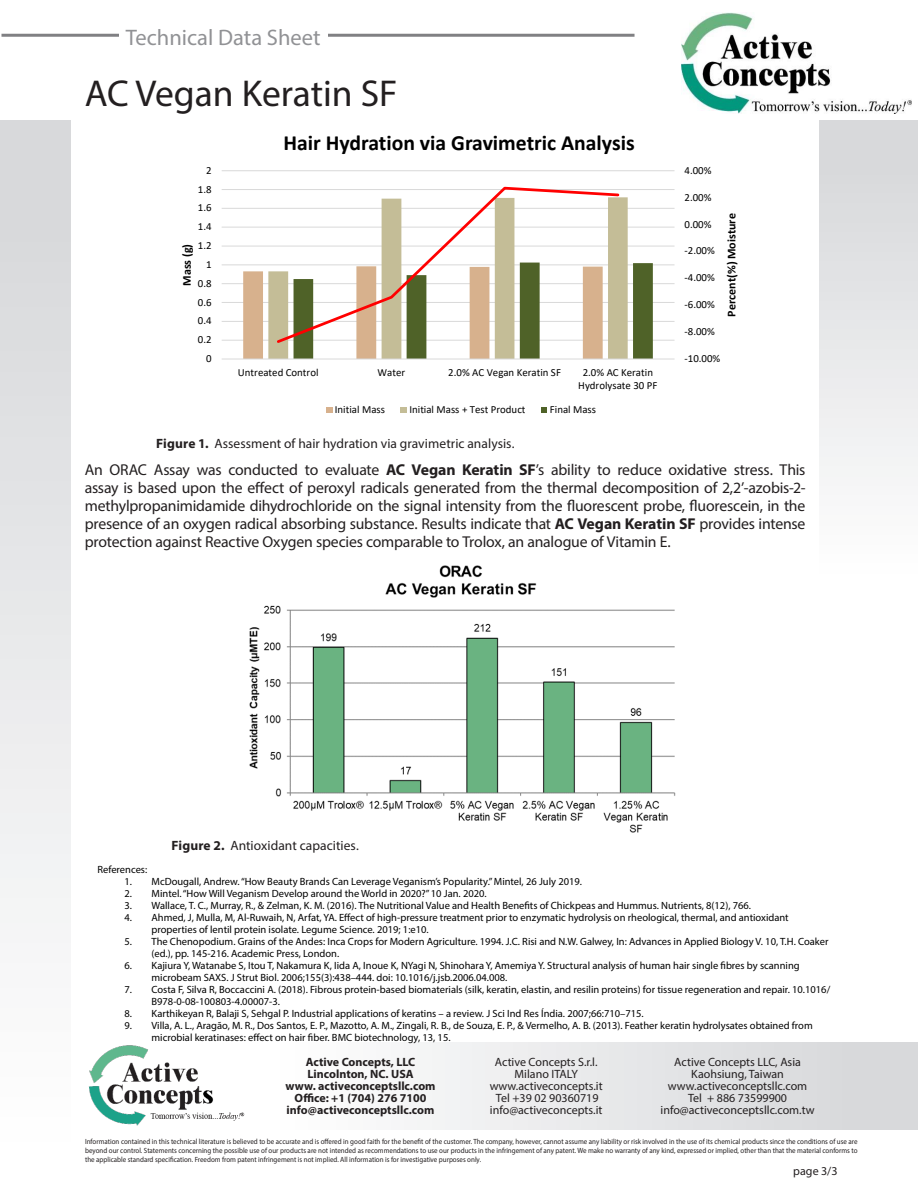
<style>
.page{position:relative;width:918px;height:1188px;background:#fff}
.page>*{position:absolute;margin:0;border:0;box-sizing:border-box;transform-origin:0 0}
.t1{font:37.5px "Myriad Pro";color:#231f20}
.t2{font:22.5px "Myriad Pro";color:#919295}
.t3{font:700 21.75px "Calibri";color:#000}
.Default{font:15.75px/18px "Myriad Pro";letter-spacing:-.015em;color:#231f20;text-align:justify}
.t4{font:13.5px "Myriad Pro";color:#231f20}
.t5{font:12px "Myriad Pro";color:#231f20}
.t6{font:700 12px/12px "Myriad Pro";color:#231f20;text-align:center}
.t7{font:700 12px "Calibri";letter-spacing:.005em;color:#000}
.t8{font:10.8px/13.2px "Calibri";color:#000;text-align:center}
.t9{font:10.5px/12px "Myriad Pro";color:#000}
.t10{font:7.5px/9px "Myriad Pro";color:#231f20;text-align:justify;scale:.93 1}
.s1{font-weight:700}
</style>
<div class="page">
<hr style="left:2px;top:34px;width:633px;height:3px;background:#808083">
<div style="left:819px;top:120px;width:99px;height:459px;background:linear-gradient(to bottom,#d4d5d8,#fefefe)"></div>
<img style="left:682px;top:13px;width:230px;height:101px">
<div style="left:119px;top:28px;width:209px;height:26px;background:#fff"></div>
<div style="left:0;top:120px;width:71px;height:1033px;background:linear-gradient(to bottom,#d4d5d8,#fefefe)"></div>
<div style="left:272px;top:1042px;width:646px;height:87px;background:linear-gradient(to right,#fefefe,#d4d5d8)"></div>
<img style="left:89px;top:1045px;width:156px;height:81px">
<hr style="left:222px;top:340px;width:453px;height:1px;background:#d9d9d9">
<hr style="left:222px;top:321px;width:453px;height:1px;background:#d9d9d9">
<hr style="left:222px;top:302px;width:453px;height:1px;background:#d9d9d9">
<hr style="left:222px;top:283px;width:453px;height:1px;background:#d9d9d9">
<hr style="left:222px;top:264px;width:453px;height:1px;background:#d9d9d9">
<hr style="left:222px;top:246px;width:453px;height:1px;background:#d9d9d9">
<hr style="left:222px;top:227px;width:453px;height:1px;background:#d9d9d9">
<hr style="left:222px;top:208px;width:453px;height:1px;background:#d9d9d9">
<hr style="left:222px;top:189px;width:453px;height:1px;background:#d9d9d9">
<hr style="left:222px;top:170px;width:453px;height:1px;background:#d9d9d9">
<svg style="left:243px;top:263px;width:410px;height:96px"></svg>
<hr style="left:222px;top:359px;width:453px;height:1px;background:#d9d9d9">
<svg style="left:275px;top:186px;width:346px;height:159px"></svg>
<svg style="left:326px;top:407px;width:6px;height:6px"></svg>
<svg style="left:401px;top:407px;width:6px;height:6px"></svg>
<svg style="left:541px;top:407px;width:6px;height:6px"></svg>
<img style="left:249px;top:565px;width:427px;height:268px">
<p class="t2" style="left:126px;top:23px;width:196px">Technical Data Sheet</p>
<p class="t1" style="left:85px;top:70px;width:314px">AC Vegan Keratin SF</p>
<p class="t8" style="left:206px;top:163px;width:7px">2</p>
<p class="t8" style="left:198px;top:182px;width:15px">1.8</p>
<p class="t8" style="left:198px;top:201px;width:15px">1.6</p>
<p class="t8" style="left:198px;top:220px;width:15px">1.4</p>
<p class="t8" style="left:198px;top:239px;width:15px">1.2</p>
<p class="t7" style="left:178px;top:286px;width:43px;rotate:-90deg">Mass (g)</p>
<p class="t8" style="left:206px;top:258px;width:7px">1</p>
<p class="t8" style="left:198px;top:276px;width:15px">0.8</p>
<p class="t8" style="left:198px;top:295px;width:15px">0.6</p>
<p class="t8" style="left:198px;top:314px;width:15px">0.4</p>
<p class="t8" style="left:198px;top:333px;width:15px">0.2</p>
<p class="t8" style="left:206px;top:352px;width:7px">0</p>
<p class="t3" style="left:283px;top:127px;width:353px">Hair Hydration via Gravimetric Analysis</p>
<p class="t8" style="left:238px;top:366px;width:82px">Untreated Control</p>
<p class="t8" style="left:378px;top:366px;width:29px">Water</p>
<p class="t8" style="left:448px;top:366px;width:114px">2.0% AC Vegan Keratin SF</p>
<p class="t8" style="left:578px;top:366px;width:81px">2.0% AC Keratin<br>Hydrolysate 30 PF</p>
<p class="t8" style="left:335px;top:403px;width:52px">Initial Mass</p>
<p class="t8" style="left:409px;top:403px;width:118px">Initial Mass + Test Product</p>
<p class="t8" style="left:550px;top:403px;width:48px">Final Mass</p>
<p class="t4" style="left:156px;top:435px;width:360px"><span class="s1">Figure 1.</span> Assessment of hair hydration via gravimetric analysis.</p>
<p class="t8" style="left:685px;top:163px;width:28px">4.00%</p>
<p class="t8" style="left:685px;top:190px;width:28px">2.00%</p>
<p class="t8" style="left:685px;top:217px;width:28px">0.00%</p>
<p class="t8" style="left:685px;top:244px;width:32px">-2.00%</p>
<p class="t8" style="left:685px;top:271px;width:32px">-4.00%</p>
<p class="t8" style="left:685px;top:298px;width:32px">-6.00%</p>
<p class="t8" style="left:685px;top:325px;width:32px">-8.00%</p>
<p class="t7" style="left:723px;top:317px;width:105px;rotate:-90deg">Percent(%) Moisture</p>
<p class="t8" style="left:685px;top:352px;width:37px">-10.00%</p>
<p class="Default" style="left:85px;top:460px;width:722px">An ORAC Assay was conducted to evaluate <span class="s1">AC Vegan Keratin SF</span>’s ability to reduce oxidative stress. This assay is based upon the effect of peroxyl radicals generated from the thermal decomposition of 2,2’-azobis-2- methylpropanimidamide dihydrochloride on the signal intensity from the fluorescent probe, fluorescein, in the presence of an oxygen radical absorbing substance. Results indicate that <span class="s1">AC Vegan Keratin SF</span> provides intense protection against Reactive Oxygen species comparable to Trolox, an analogue of Vitamin E.</p>
<p class="t4" style="left:171px;top:837px;width:189px"><span class="s1">Figure 2.</span> Antioxidant capacities.</p>
<p class="t9" style="left:98px;top:864px;width:51px">References:</p>
<p class="t9" style="left:125px;top:876px;width:459px">1. McDougall, Andrew. “How Beauty Brands Can Leverage Veganism’s Popularity.” Mintel, 26 July 2019.</p>
<p class="t9" style="left:125px;top:888px;width:364px">2. Mintel. “How Will Veganism Develop around the World in 2020?” 10 Jan. 2020.</p>
<p class="t9" style="left:125px;top:900px;width:628px">3. Wallace, T. C., Murray, R., &amp; Zelman, K. M. (2016). The Nutritional Value and Health Benefits of Chickpeas and Hummus. Nutrients, 8(12), 766.</p>
<p class="t9" style="left:152px;top:912px;width:639px;text-indent:-27px">4. Ahmed, J, Mulla, M, Al‐Ruwaih, N, Arfat, YA. Effect of high‐pressure treatment prior to enzymatic hydrolysis on rheological, thermal, and antioxidant properties of lentil protein isolate. Legume Science. 2019; 1:e10.</p>
<p class="t9" style="left:152px;top:936px;width:678px;text-indent:-27px">5. The Chenopodium. Grains of the Andes: Inca Crops for Modern Agriculture. 1994. J.C. Risi and N.W. Galwey, In: Advances in Applied Biology V. 10, T.H. Coaker (ed.), pp. 145-216. Academic Press, London.</p>
<p class="t9" style="left:152px;top:960px;width:650px;text-indent:-27px">6. Kajiura Y, Watanabe S, Itou T, Nakamura K, Iida A, Inoue K, NYagi N, Shinohara Y, Amemiya Y. Structural analysis of human hair single fibres by scanning microbeam SAXS. J Strut Biol. 2006;155(3):438–444. doi: 10.1016/j.jsb.2006.04.008.</p>
<p class="t9" style="left:152px;top:984px;width:680px;text-indent:-27px">7. Costa F, Silva R, Boccaccini A. (2018). Fibrous protein-based biomaterials (silk, keratin, elastin, and resilin proteins) for tissue regeneration and repair. 10.1016/<br>B978-0-08-100803-4.00007-3.</p>
<p class="t9" style="left:125px;top:1008px;width:521px">8. Karthikeyan R, Balaji S, Sehgal P. Industrial applications of keratins – a review. J Sci Ind Res Índia. 2007;66:710–715.</p>
<p class="t9" style="left:152px;top:1020px;width:663px;text-indent:-27px">9. Villa, A. L., Aragão, M. R., Dos Santos, E. P., Mazotto, A. M., Zingali, R. B., de Souza, E. P., &amp; Vermelho, A. B. (2013). Feather keratin hydrolysates obtained from microbial keratinases: effect on hair fiber. BMC biotechnology, 13, 15.</p>
<p class="t6" style="left:286px;top:1056px;width:152px">Active Concepts, LLC<br>Lincolnton, NC. USA<br>www. activeconceptsllc.com<br>Office: +1 (704) 276 7100 info@activeconceptsllc.com</p>
<p class="t5" style="left:495px;top:1055px;width:104px">Active Concepts S.r.l.</p>
<p class="t5" style="left:515px;top:1067px;width:65px">Milano ITALY</p>
<p class="t5" style="left:490px;top:1079px;width:115px">www.activeconcepts.it</p>
<p class="t5" style="left:496px;top:1091px;width:104px">Tel +39 02 90360719</p>
<p class="t5" style="left:490px;top:1103px;width:114px">info@activeconcepts.it</p>
<p class="t5" style="left:674px;top:1055px;width:128px">Active Concepts LLC, Asia</p>
<p class="t5" style="left:691px;top:1067px;width:94px">Kaohsiung, Taiwan</p>
<p class="t5" style="left:668px;top:1079px;width:141px">www.activeconceptsllc.com</p>
<p class="t5" style="left:688px;top:1091px;width:100px">Tel + 886 73599900</p>
<p class="t5" style="left:661px;top:1103px;width:156px">info@activeconceptsllc.com.tw</p>
<p class="t10" style="left:85px;top:1137px;width:832px">Information contained in this technical literature is believed to be accurate and is offered in good faith for the benefit of the customer. The company, however, cannot assume any liability or risk involved in the use of its chemical products since the conditions of use are beyond our control. Statements concerning the possible use of our products are not intended as recommendations to use our products in the infringement of any patent. We make no warranty of any kind, expressed or implied, other than that the material conforms to the applicable standard specification. Freedom from patent infringement is not implied. All information is for investigative purposes only.</p>
<p class="t5" style="left:793px;top:1164px;width:46px">page 3/3</p>
</div>
